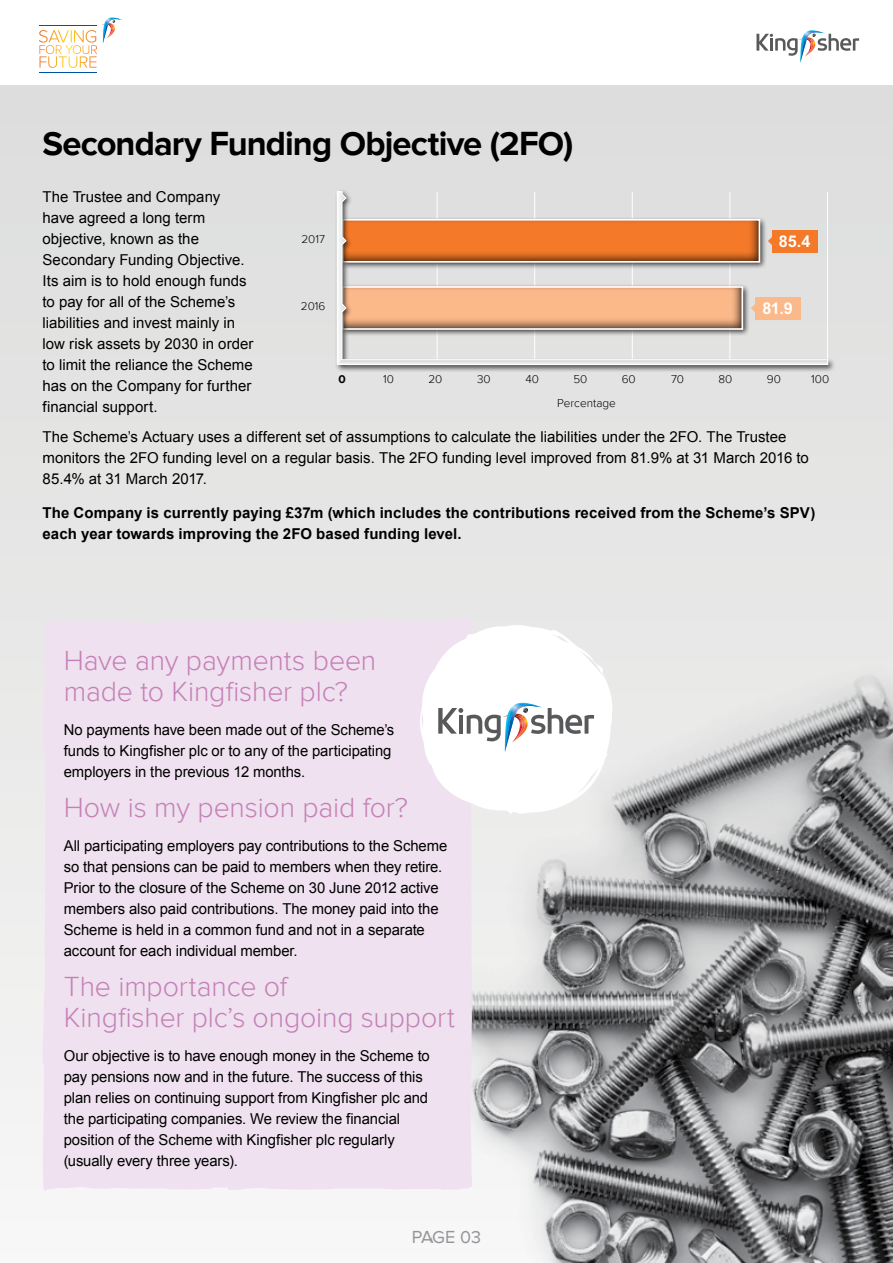
<style>
.page{position:relative;width:893px;height:1263px;background:#fff}
.page>*{position:absolute;margin:0;border:0;box-sizing:border-box;transform-origin:0 0}
.t1{font:700 34.5px "Proxima Nova";letter-spacing:-.025em;color:#000}
.t2{font:300 28.5px/31.5px "Proxima Nova";letter-spacing:-.005em;color:#c581b7}
.t3{font:18px "Proxima Nova";letter-spacing:-.02em;color:#939598}
.t4{font:700 16.2px "Arial";color:#fff}
.t5{font:15px/21px "Arial";letter-spacing:-.005em;color:#000}
.t6{font:700 15px/21px "Arial";letter-spacing:.01em;color:#000}
.t7{font:300 11.85px "Proxima Nova";color:#000}
.t8{font:700 11.85px "Proxima Nova";color:#000}
</style>
<div class="page">
<div style="left:0;top:85px;width:893px;height:1178px;background:linear-gradient(to bottom,#dcdcdc,#f7f6f6)"></div>
<svg style="left:756px;top:30px;width:103px;height:33px"></svg>
<svg style="left:39px;top:17px;width:83px;height:37px"></svg>
<hr style="left:39px;top:25px;width:58px;height:1px;background:#0054a6">
<hr style="left:39px;top:72px;width:58px;height:1px;background:#0054a6">
<img style="left:433px;top:656px;width:460px;height:607px">
<div style="left:42px;top:618px;width:430px;height:573px;background:#efe1ef"></div>
<svg style="left:420px;top:625px;width:192px;height:189px"></svg>
<div style="left:335px;top:189px;width:501px;height:183px;background:#000;opacity:.75"></div>
<svg style="left:337px;top:191px;width:491px;height:174px;background:#e0bca3"></svg>
<h1 class="t1" style="left:43px;top:123px;width:532px">Secondary Funding Objective (2FO)</h1>
<p class="t5" style="left:43px;top:187px;width:213px">The Trustee and Company have agreed a long term objective, known as the<br>Secondary Funding Objective.<br>Its aim is to hold enough funds to pay for all of the Scheme’s liabilities and invest mainly in low risk assets by 2030 in order to limit the reliance the Scheme has on the Company for further financial support.</p>
<p class="t5" style="left:43px;top:426px;width:768px">The Scheme’s Actuary uses a different set of assumptions to calculate the liabilities under the 2FO. The Trustee monitors the 2FO funding level on a regular basis. The 2FO funding level improved from 81.9% at 31 March 2016 to<br>85.4% at 31 March 2017.</p>
<p class="t6" style="left:43px;top:502px;width:774px">The Company is currently paying £37m (which includes the contributions received from the Scheme’s SPV) each year towards improving the 2FO based funding level.</p>
<p class="t7" style="left:301px;top:232px;width:25px">2017</p>
<p class="t4" style="left:779px;top:232px;width:33px">85.4</p>
<p class="t7" style="left:301px;top:299px;width:26px">2016</p>
<p class="t4" style="left:762px;top:299px;width:32px">81.9</p>
<p class="t8" style="left:338px;top:373px;width:9px">0</p>
<p class="t7" style="left:383px;top:373px;width:12px">10</p>
<p class="t7" style="left:428px;top:373px;width:16px">20</p>
<p class="t7" style="left:477px;top:373px;width:15px">30</p>
<p class="t7" style="left:526px;top:373px;width:15px">40</p>
<p class="t7" style="left:573px;top:373px;width:16px">50</p>
<p class="t7" style="left:622px;top:373px;width:16px">60</p>
<p class="t7" style="left:671px;top:373px;width:15px">70</p>
<p class="t7" style="left:719px;top:373px;width:15px">80</p>
<p class="t7" style="left:767px;top:373px;width:16px">90</p>
<p class="t7" style="left:811px;top:373px;width:19px">100</p>
<p class="t7" style="left:557px;top:396px;width:60px">Percentage</p>
<h2 class="t2" style="left:64px;top:645px;width:314px">Have any payments been made to Kingfisher plc?</h2>
<p class="t5" style="left:64px;top:719px;width:332px">No payments have been made out of the Scheme’s funds to Kingfisher plc or to any of the participating employers in the previous 12 months.</p>
<h2 class="t2" style="left:64px;top:792px;width:346px">How is my pension paid for?</h2>
<p class="t5" style="left:64px;top:835px;width:385px">All participating employers pay contributions to the Scheme so that pensions can be paid to members when they retire.<br>Prior to the closure of the Scheme on 30 June 2012 active members also paid contributions. The money paid into the Scheme is held in a common fund and not in a separate account for each individual member.</p>
<h2 class="t2" style="left:64px;top:971px;width:393px">The importance of<br>Kingfisher plc’s ongoing support</h2>
<p class="t5" style="left:64px;top:1045px;width:368px">Our objective is to have enough money in the Scheme to pay pensions now and in the future. The success of this plan relies on continuing support from Kingfisher plc and the participating companies. We review the financial position of the Scheme with Kingfisher plc regularly (usually every three years).</p>
<p class="t3" style="left:412px;top:1227px;width:71px">PAGE 03</p>
</div>
